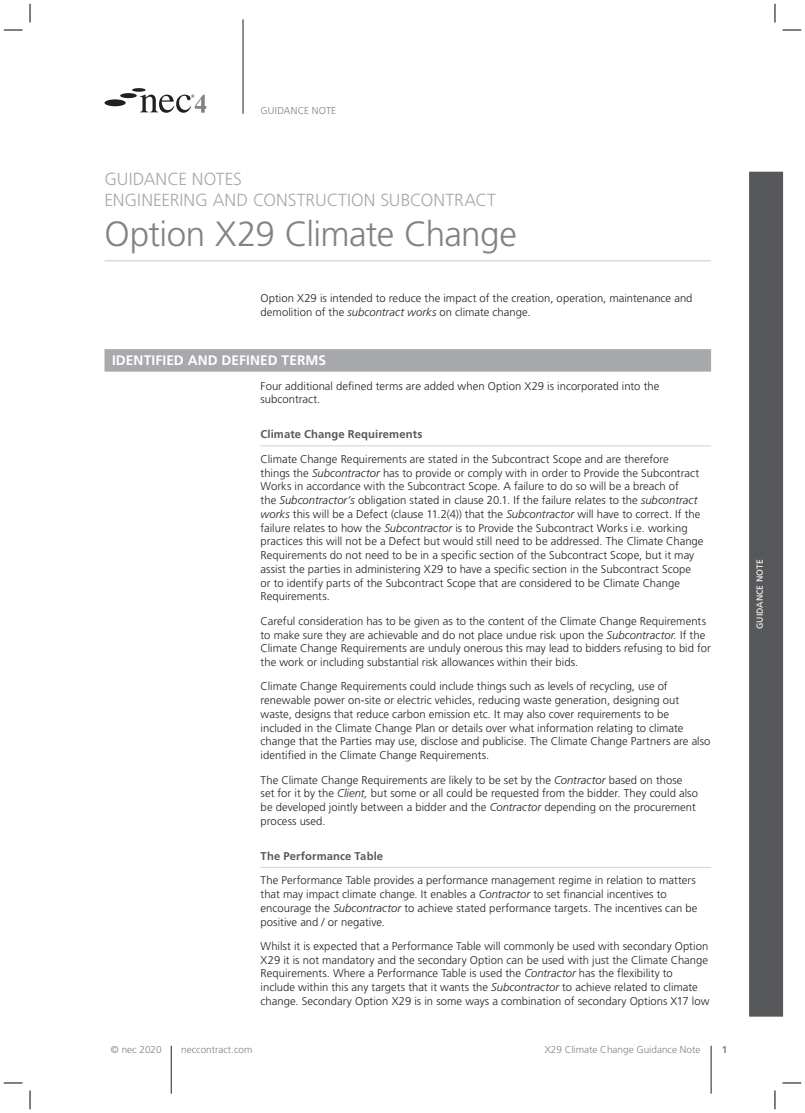
<style>
.page{position:relative;width:805px;height:1113px;background:#fff}
.page>*{position:absolute;margin:0;border:0;box-sizing:border-box;transform-origin:0 0}
.t1{font:300 35px "Frutiger";letter-spacing:-.02em;color:#808285}
.t2{font:300 17.5px/21px "Frutiger";color:#a8a9ad}
.t3{font:700 13.75px "Frutiger";letter-spacing:.005em;color:#fff}
.t4{font:300 11.25px/13.8px "Frutiger";color:#231f20}
.t5{font:700 11.25px "Frutiger";letter-spacing:.01em;color:#57585a}
.t6{font:300 10px "Frutiger";color:#808285}
.t7{font:300 10px "Frutiger";letter-spacing:.02em;color:#808285}
.t8{font:700 10px "Frutiger";color:#808285}
.t9{font:8.75px "Frutiger";color:#fff}
.s1{font-style:italic}
</style>
<div class="page">
<hr style="left:710px;top:1045px;width:1px;height:48px;background:#231f20">
<hr style="left:243px;top:19px;width:1px;height:95px;background:#231f20">
<div style="left:747px;top:170px;width:36px;height:847px;background:#57585a"></div>
<div style="left:746px;top:169px;width:39px;height:850px;border:2px solid #fff"></div>
<div style="left:104px;top:99px;width:22px;height:7px;background:#231f20;border-radius:50%"></div>
<div style="left:120px;top:93px;width:17px;height:5px;background:#231f20;border-radius:50%"></div>
<svg style="left:132px;top:88px;width:13px;height:4px"></svg>
<svg style="left:140px;top:94px;width:66px;height:19px"></svg>
<hr style="left:171px;top:1045px;width:1px;height:48px;background:#231f20">
<hr style="left:104px;top:260px;width:606px;height:1px;background:#d1d2d4">
<div style="left:104px;top:349px;width:606px;height:22px;background:#a8a9ad"></div>
<hr style="left:260px;top:445px;width:450px;height:1px;background:#d1d2d4">
<hr style="left:260px;top:867px;width:450px;height:1px;background:#d1d2d4">
<svg style="left:4px;top:29px;width:18px;height:2px"></svg>
<svg style="left:782px;top:29px;width:18px;height:2px"></svg>
<svg style="left:4px;top:1082px;width:18px;height:1px"></svg>
<svg style="left:782px;top:1082px;width:18px;height:1px"></svg>
<svg style="left:29px;top:4px;width:2px;height:19px"></svg>
<svg style="left:29px;top:1090px;width:2px;height:19px"></svg>
<svg style="left:774px;top:4px;width:1px;height:19px"></svg>
<svg style="left:774px;top:1090px;width:1px;height:19px"></svg>
<p class="t7" style="left:260px;top:105px;width:77px">GUIDANCE NOTE</p>
<h2 class="t2" style="left:104px;top:168px;width:392px">GUIDANCE NOTES<br>ENGINEERING AND CONSTRUCTION SUBCONTRACT</h2>
<h1 class="t1" style="left:104px;top:214px;width:413px">Option X29 Climate Change</h1>
<p class="t4" style="left:260px;top:291px;width:433px">Option X29 is intended to reduce the impact of the creation, operation, maintenance and demolition of the <span class="s1">subcontract works</span> on climate change.</p>
<p class="t3" style="left:112px;top:352px;width:215px">IDENTIFIED AND DEFINED TERMS</p>
<p class="t4" style="left:260px;top:379px;width:400px">Four additional defined terms are added when Option X29 is incorporated into the subcontract.</p>
<p class="t5" style="left:260px;top:428px;width:163px">Climate Change Requirements</p>
<p class="t4" style="left:260px;top:452px;width:444px">Climate Change Requirements are stated in the Subcontract Scope and are therefore<br>things the <span class="s1">Subcontractor</span> has to provide or comply with in order to Provide the Subcontract Works in accordance with the Subcontract Scope. A failure to do so will be a breach of<br>the <span class="s1">Subcontractor’s</span> obligation stated in clause 20.1. If the failure relates to the <span class="s1">subcontract works</span> this will be a Defect (clause 11.2(4)) that the <span class="s1">Subcontractor</span> will have to correct. If the failure relates to how the <span class="s1">Subcontractor</span> is to Provide the Subcontract Works i.e. working practices this will not be a Defect but would still need to be addressed. The Climate Change Requirements do not need to be in a specific section of the Subcontract Scope, but it may assist the parties in administering X29 to have a specific section in the Subcontract Scope or to identify parts of the Subcontract Scope that are considered to be Climate Change Requirements.</p>
<p class="t4" style="left:260px;top:614px;width:451px">Careful consideration has to be given as to the content of the Climate Change Requirements to make sure they are achievable and do not place undue risk upon the <span class="s1">Subcontractor.</span> If the Climate Change Requirements are unduly onerous this may lead to bidders refusing to bid for the work or including substantial risk allowances within their bids.</p>
<p class="t4" style="left:260px;top:679px;width:451px">Climate Change Requirements could include things such as levels of recycling, use of renewable power on-site or electric vehicles, reducing waste generation, designing out waste, designs that reduce carbon emission etc. It may also cover requirements to be included in the Climate Change Plan or details over what information relating to climate change that the Parties may use, disclose and publicise. The Climate Change Partners are also identified in the Climate Change Requirements.</p>
<p class="t4" style="left:260px;top:772px;width:438px">The Climate Change Requirements are likely to be set by the <span class="s1">Contractor</span> based on those set for it by the <span class="s1">Client,</span> but some or all could be requested from the bidder. They could also be developed jointly between a bidder and the <span class="s1">Contractor</span> depending on the procurement process used.</p>
<p class="t5" style="left:260px;top:849px;width:124px">The Performance Table</p>
<p class="t4" style="left:260px;top:873px;width:438px">The Performance Table provides a performance management regime in relation to matters that may impact climate change. It enables a <span class="s1">Contractor</span> to set financial incentives to encourage the <span class="s1">Subcontractor</span> to achieve stated performance targets. The incentives can be positive and / or negative.</p>
<p class="t4" style="left:260px;top:939px;width:450px">Whilst it is expected that a Performance Table will commonly be used with secondary Option X29 it is not mandatory and the secondary Option can be used with just the Climate Change Requirements. Where a Performance Table is used the <span class="s1">Contractor</span> has the flexibility to include within this any targets that it wants the <span class="s1">Subcontractor</span> to achieve related to climate change. Secondary Option X29 is in some ways a combination of secondary Options X17 low</p>
<p class="t6" style="left:111px;top:1044px;width:52px">© nec 2020</p>
<p class="t6" style="left:181px;top:1044px;width:73px">neccontract.com</p>
<p class="t6" style="left:544px;top:1044px;width:157px">X29 Climate Change Guidance Note</p>
<p class="t8" style="left:721px;top:1043px;width:7px">1</p>
<p class="t9" style="left:754px;top:629px;width:71px;rotate:-90deg">GUIDANCE NOTE</p>
</div>
